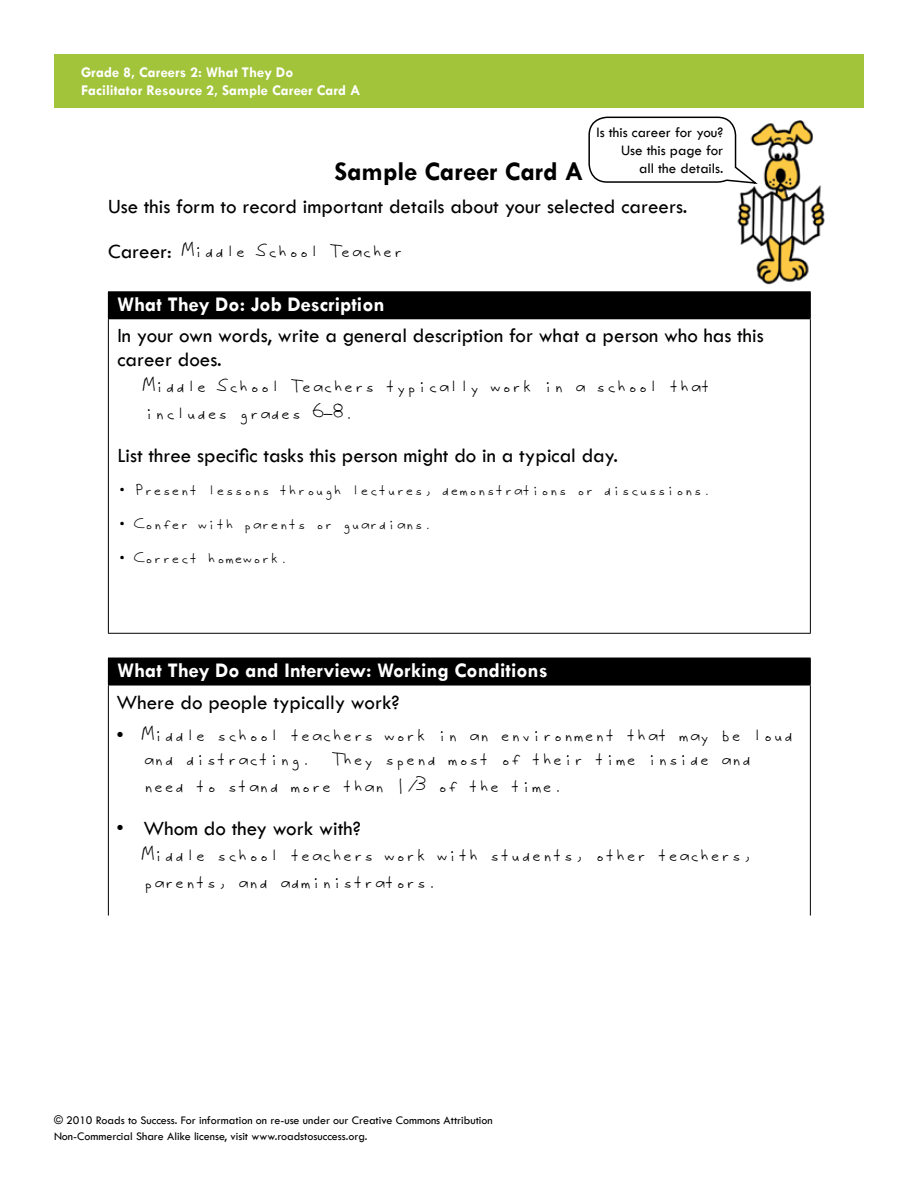
<style>
.page{position:relative;width:918px;height:1188px;background:#fff}
.page>*{position:absolute;margin:0;border:0;box-sizing:border-box;transform-origin:0 0}
.t1{font:700 27px "Tw Cen";color:#000}
.t2{font:21px/27px "Justy 1";color:#000}
.t3{font:21px/24px "Tw Cen";color:#000}
.t4{font:700 21px "Tw Cen";color:#fff}
.t5{font:18px "Justy 1";color:#000}
.t6{font:700 15px/18px "Tw Cen";color:#fff}
.t7{font:15px/18px "Tw Cen";color:#000;text-align:right}
.t8{font:12px/16.5px "Tw Cen";color:#000}
.s1{font-family:"Tw Cen"}
</style>
<div class="page">
<img style="left:737px;top:120px;width:88px;height:165px">
<svg style="left:588px;top:116px;width:172px;height:69px"></svg>
<div style="left:108px;top:292px;width:702px;height:27px;background:#000"></div>
<hr style="left:108px;top:291px;width:703px;height:1px;background:#000">
<svg style="left:810px;top:292px;width:1px;height:26px"></svg>
<hr style="left:108px;top:318px;width:703px;height:1px;background:#000">
<hr style="left:108px;top:319px;width:1px;height:314px;background:#000">
<hr style="left:810px;top:319px;width:1px;height:314px;background:#000">
<hr style="left:108px;top:633px;width:703px;height:1px;background:#000">
<div style="left:108px;top:658px;width:702px;height:27px;background:#000"></div>
<svg style="left:810px;top:658px;width:1px;height:27px"></svg>
<hr style="left:108px;top:685px;width:703px;height:1px;background:#000">
<hr style="left:108px;top:685px;width:1px;height:231px;background:#000">
<hr style="left:810px;top:685px;width:1px;height:231px;background:#000">
<div style="left:54px;top:54px;width:810px;height:54px;background:#a2c43a"></div>
<p class="t6" style="left:81px;top:63px;width:281px">Grade 8, Careers 2: What They Do<br>Facilitator Resource 2, Sample Career Card A</p>
<p class="t7" style="left:596px;top:123px;width:128px">Is this career for you?<br>Use this page for<br>all the details.</p>
<p class="t1" style="left:335px;top:156px;width:250px">Sample Career Card A</p>
<p class="t3" style="left:108px;top:195px;width:581px">Use this form to record important details about your selected careers.</p>
<p class="t2" style="left:108px;top:238px;width:297px"><span class="s1">Career:</span> Middle School Teacher</p>
<p class="t4" style="left:117px;top:292px;width:269px">What They Do: Job Description</p>
<p class="t3" style="left:117px;top:324px;width:648px">In your own words, write a general description for what a person who has this career does.</p>
<p class="t2" style="left:144px;top:373px;width:568px">Middle School Teachers typically work in a school that includes grades 6-8.</p>
<p class="t3" style="left:117px;top:444px;width:502px">List three specific tasks this person might do in a typical day.</p>
<p class="t5" style="left:117px;top:480px;width:595px">• Present lessons through lectures, demonstrations or discussions.</p>
<p class="t5" style="left:117px;top:514px;width:316px">• Confer with parents or guardians.</p>
<p class="t5" style="left:117px;top:548px;width:172px">• Correct homework.</p>
<p class="t4" style="left:117px;top:658px;width:432px">What They Do and Interview: Working Conditions</p>
<p class="t3" style="left:116px;top:690px;width:285px">Where do people typically work?</p>
<p class="t2" style="left:143px;top:723px;width:652px;line-height:24px;text-indent:-27px"><span class="s1">•</span> Middle school teachers work in an environment that may be loud and distracting. They spend most of their time inside and</p>
<p class="t2" style="left:143px;top:772px;width:422px">need to stand more than 1/3 of the time.</p>
<p class="t3" style="left:116px;top:816px;width:246px">• Whom do they work with?</p>
<p class="t2" style="left:143px;top:841px;width:611px">Middle school teachers work with students, other teachers, parents, and administrators.</p>
<p class="t8" style="left:54px;top:1111px;width:440px">© 2010 Roads to Success. For information on re-use under our Creative Commons Attribution<br>Non-Commercial Share Alike license, visit www.roadstosuccess.org.</p>
</div>
